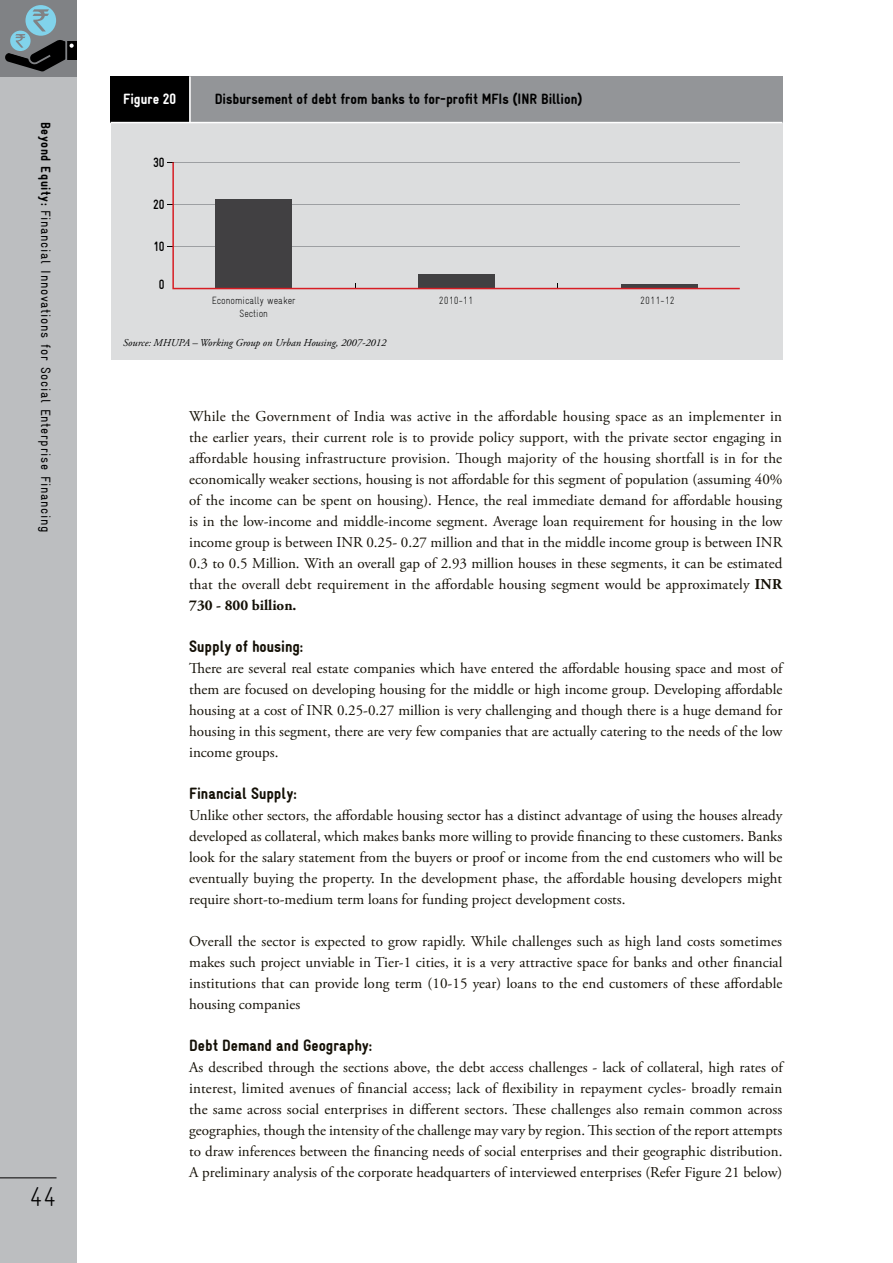
<style>
.page{position:relative;width:893px;height:1263px;background:#fff}
.page>*{position:absolute;margin:0;border:0;box-sizing:border-box;transform-origin:0 0}
.t1{font:300 condensed 27px "Gravur";color:#000}
.t2{font:900 condensed 16.5px "Gravur";color:#141006}
.t3{font:15px/21px "Adobe Garamond Pro";color:#141006;text-align:justify}
.t4{font:900 condensed 15px "Gravur";color:#000}
.t5{font:900 condensed 15px "Gravur";color:#fff}
.t6{font:condensed 13.5px "Gravur";letter-spacing:.05em;color:#000}
.t7{font:700 condensed 13.5px "Gravur";color:#000;scale:.93 1}
.t8{font:italic 10.5px "Adobe Garamond Pro";color:#000}
.t9{font:300 condensed 10.5px/12.6px "Gravur";color:#000;text-align:center;scale:.93 1}
.s1{font-weight:900}
.s2{font-weight:700}
</style>
<div class="page">
<div style="left:0;top:0;width:77px;height:1263px;background:#bcbec0"></div>
<hr style="left:0;top:1177px;width:57px;height:1px;background:#000">
<div style="left:0;top:0;width:77px;height:77px;background:#808285"></div>
<div style="left:25px;top:5px;width:31px;height:31px;background:#81d3eb;border-radius:50%"></div>
<svg style="left:5px;top:9px;width:72px;height:62px"></svg>
<div style="left:111px;top:123px;width:671px;height:237px;background:#dcddde"></div>
<svg style="left:172px;top:162px;width:568px;height:127px"></svg>
<div style="left:189px;top:77px;width:593px;height:46px;background:#939598"></div>
<hr style="left:189px;top:77px;width:2px;height:46px;background:#fff">
<div style="left:111px;top:77px;width:78px;height:46px;background:#000"></div>
<hr style="left:111px;top:122px;width:671px;height:1px;background:#fff">
<p class="t6" style="left:53px;top:122px;width:412px;rotate:90deg"><span class="s1">Beyond Equity:</span> Financial Innovations for Social Enterprise Financing</p>
<h1 class="t1" style="left:30px;top:1181px;width:28px">44</h1>
<p class="t5" style="left:123px;top:90px;width:54px">Figure 20</p>
<p class="t4" style="left:215px;top:90px;width:369px">Disbursement of debt from banks to for-profit MFIs (INR Billion)</p>
<p class="t7" style="left:153px;top:155px;width:14px">30</p>
<p class="t7" style="left:153px;top:197px;width:14px">20</p>
<p class="t7" style="left:153px;top:239px;width:14px">10</p>
<p class="t7" style="left:159px;top:276px;width:8px">0</p>
<p class="t9" style="left:212px;top:294px;width:92px">Economically weaker<br>Section</p>
<p class="t9" style="left:439px;top:294px;width:39px">2010-11</p>
<p class="t9" style="left:640px;top:294px;width:39px">2011-12</p>
<p class="t8" style="left:123px;top:336px;width:265px">Source: MHUPA – Working Group on Urban Housing, 2007-2012</p>
<p class="t3" style="left:189px;top:406px;width:595px">While the Government of India was active in the affordable housing space as an implementer in the earlier years, their current role is to provide policy support, with the private sector engaging in affordable housing infrastructure provision. Though majority of the housing shortfall is in for the economically weaker sections, housing is not affordable for this segment of population (assuming 40% of the income can be spent on housing). Hence, the real immediate demand for affordable housing is in the low-income and middle-income segment. Average loan requirement for housing in the low income group is between INR 0.25- 0.27 million and that in the middle income group is between INR 0.3 to 0.5 Million. With an overall gap of 2.93 million houses in these segments, it can be estimated that the overall debt requirement in the affordable housing segment would be approximately <span class="s2">INR 730 - 800 billion.</span></p>
<p class="t2" style="left:189px;top:637px;width:116px">Supply of housing:</p>
<p class="t3" style="left:189px;top:658px;width:595px">There are several real estate companies which have entered the affordable housing space and most of them are focused on developing housing for the middle or high income group. Developing affordable housing at a cost of INR 0.25-0.27 million is very challenging and though there is a huge demand for housing in this segment, there are very few companies that are actually catering to the needs of the low income groups.</p>
<p class="t2" style="left:189px;top:784px;width:109px">Financial Supply:</p>
<p class="t3" style="left:189px;top:805px;width:595px">Unlike other sectors, the affordable housing sector has a distinct advantage of using the houses already developed as collateral, which makes banks more willing to provide financing to these customers. Banks look for the salary statement from the buyers or proof or income from the end customers who will be eventually buying the property. In the development phase, the affordable housing developers might require short-to-medium term loans for funding project development costs.</p>
<p class="t3" style="left:189px;top:931px;width:595px">Overall the sector is expected to grow rapidly. While challenges such as high land costs sometimes makes such project unviable in Tier-1 cities, it is a very attractive space for banks and other financial institutions that can provide long term (10-15 year) loans to the end customers of these affordable housing companies</p>
<p class="t2" style="left:189px;top:1036px;width:185px">Debt Demand and Geography:</p>
<p class="t3" style="left:189px;top:1057px;width:595px">As described through the sections above, the debt access challenges - lack of collateral, high rates of interest, limited avenues of financial access; lack of flexibility in repayment cycles- broadly remain the same across social enterprises in different sectors. These challenges also remain common across geographies, though the intensity of the challenge may vary by region. This section of the report attempts to draw inferences between the financing needs of social enterprises and their geographic distribution.<br>A preliminary analysis of the corporate headquarters of interviewed enterprises (Refer Figure 21 below)</p>
</div>
